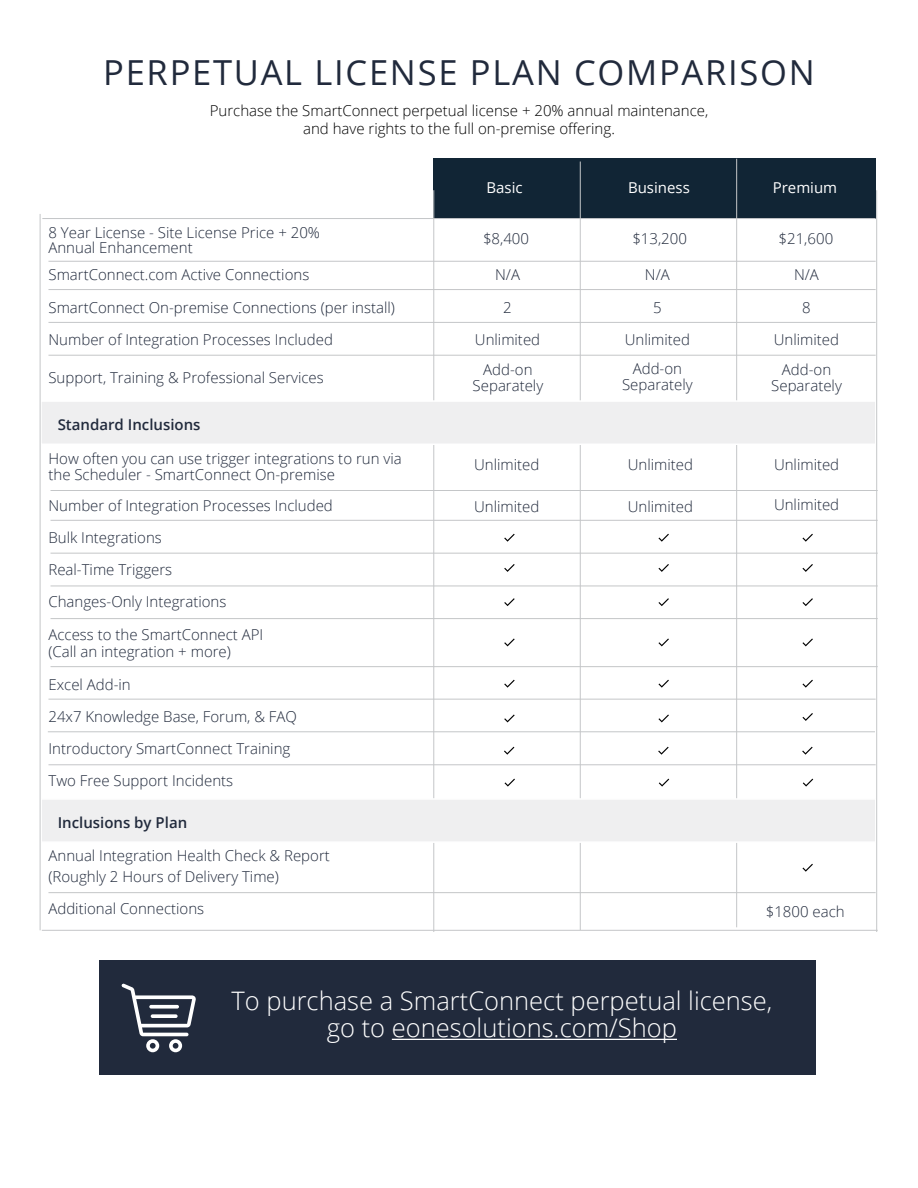
<style>
.page{position:relative;width:918px;height:1188px;background:#fff}
.page>*{position:absolute;margin:0;border:0;box-sizing:border-box;transform-origin:0 0}
.t1{font:34.5px "Open Sans";letter-spacing:.05em;color:#212a3c}
.t2{font:300 25.5px/27px "Open Sans";color:#fff;text-align:center}
.t3{font:300 15px/32.2px "Open Sans";color:#212a3c;text-align:center}
.t4{font:300 15px/18px "Open Sans";color:#000;text-align:center}
.t5{font:600 15px "Open Sans";color:#212a3c}
.t6{font:15px "Open Sans";color:#fff}
</style>
<div class="page">
<div style="left:99px;top:961px;width:717px;height:114px;background:#212a3c"></div>
<hr style="left:392px;top:1039px;width:285px;height:1px;background:#fff">
<svg style="left:121px;top:983px;width:75px;height:69px"></svg>
<div style="left:434px;top:158px;width:442px;height:60px;background:#112535"></div>
<hr style="left:48px;top:261px;width:828px;height:1px;background:#c4c6c8">
<hr style="left:48px;top:289px;width:828px;height:1px;background:#c4c6c8">
<hr style="left:48px;top:322px;width:828px;height:1px;background:#c4c6c8">
<hr style="left:48px;top:355px;width:828px;height:1px;background:#c4c6c8">
<hr style="left:580px;top:162px;width:1px;height:768px;background:#c4c6c8">
<hr style="left:434px;top:190px;width:1px;height:742px;background:#c4c6c8">
<hr style="left:42px;top:218px;width:834px;height:1px;background:#c4c6c8">
<hr style="left:736px;top:159px;width:1px;height:768px;background:#c4c6c8">
<div style="left:40px;top:400px;width:837px;height:45px;background:#efeff0;border:2px solid #fff"></div>
<svg style="left:504px;top:534px;width:11px;height:8px"></svg>
<svg style="left:658px;top:534px;width:11px;height:8px"></svg>
<svg style="left:802px;top:534px;width:11px;height:8px"></svg>
<svg style="left:504px;top:564px;width:11px;height:8px"></svg>
<svg style="left:658px;top:564px;width:11px;height:8px"></svg>
<svg style="left:802px;top:564px;width:11px;height:8px"></svg>
<svg style="left:504px;top:598px;width:11px;height:8px"></svg>
<svg style="left:658px;top:598px;width:11px;height:8px"></svg>
<svg style="left:802px;top:598px;width:11px;height:8px"></svg>
<svg style="left:504px;top:638px;width:11px;height:8px"></svg>
<svg style="left:658px;top:638px;width:11px;height:8px"></svg>
<svg style="left:802px;top:638px;width:11px;height:8px"></svg>
<svg style="left:504px;top:680px;width:11px;height:8px"></svg>
<svg style="left:658px;top:680px;width:11px;height:8px"></svg>
<svg style="left:802px;top:680px;width:11px;height:8px"></svg>
<svg style="left:504px;top:714px;width:11px;height:8px"></svg>
<svg style="left:658px;top:714px;width:11px;height:8px"></svg>
<svg style="left:802px;top:713px;width:11px;height:8px"></svg>
<div style="left:40px;top:798px;width:837px;height:45px;background:#efeff0;border:2px solid #fff"></div>
<svg style="left:802px;top:864px;width:11px;height:8px"></svg>
<hr style="left:51px;top:490px;width:827px;height:1px;background:#c4c6c8">
<hr style="left:51px;top:520px;width:827px;height:1px;background:#c4c6c8">
<hr style="left:51px;top:553px;width:827px;height:1px;background:#c4c6c8">
<hr style="left:51px;top:586px;width:827px;height:1px;background:#c4c6c8">
<hr style="left:51px;top:618px;width:827px;height:1px;background:#c4c6c8">
<hr style="left:51px;top:666px;width:827px;height:1px;background:#c4c6c8">
<hr style="left:48px;top:892px;width:828px;height:1px;background:#c4c6c8">
<hr style="left:48px;top:699px;width:828px;height:1px;background:#c4c6c8">
<hr style="left:48px;top:732px;width:827px;height:1px;background:#c4c6c8">
<svg style="left:504px;top:747px;width:10px;height:8px"></svg>
<svg style="left:658px;top:747px;width:11px;height:8px"></svg>
<svg style="left:802px;top:747px;width:11px;height:8px"></svg>
<hr style="left:42px;top:930px;width:836px;height:1px;background:#c4c6c8">
<hr style="left:40px;top:214px;width:1px;height:716px;background:#c4c6c8">
<hr style="left:876px;top:190px;width:1px;height:742px;background:#c4c6c8">
<hr style="left:48px;top:765px;width:828px;height:1px;background:#c4c6c8">
<svg style="left:505px;top:779px;width:10px;height:8px"></svg>
<svg style="left:659px;top:779px;width:10px;height:8px"></svg>
<svg style="left:803px;top:779px;width:10px;height:8px"></svg>
<h1 class="t1" style="left:103px;top:49px;width:713px">PERPETUAL LICENSE PLAN COMPARISON</h1>
<p class="t4" style="left:210px;top:101px;width:500px">Purchase the SmartConnect perpetual license + 20% annual maintenance, and have rights to the full on-premise offering.</p>
<p class="t3" style="left:48px;top:224px;width:273px;line-height:15.6px;text-align:left">8 Year License - Site License Price + 20%<br>Annual Enhancement</p>
<p class="t3" style="left:49px;top:258px;width:348px;text-align:left">SmartConnect.com Active Connections<br>SmartConnect On-premise Connections (per install)<br>Number of Integration Processes Included</p>
<p class="t6" style="left:486px;top:178px;width:38px">Basic</p>
<p class="t6" style="left:628px;top:177px;width:63px">Business</p>
<p class="t6" style="left:773px;top:177px;width:66px">Premium</p>
<p class="t3" style="left:483px;top:222px;width:48px">$8,400</p>
<p class="t3" style="left:632px;top:222px;width:56px">$13,200</p>
<p class="t3" style="left:779px;top:222px;width:56px">$21,600</p>
<p class="t3" style="left:475px;top:258px;width:67px">N/A<br>2<br>Unlimited</p>
<p class="t3" style="left:774px;top:258px;width:67px">N/A<br>8<br>Unlimited</p>
<p class="t3" style="left:625px;top:258px;width:67px">N/A<br>5<br>Unlimited</p>
<p class="t3" style="left:48px;top:361px;width:277px">Support, Training &amp; Professional Services</p>
<p class="t3" style="left:473px;top:362px;width:72px;line-height:15.6px">Add-on<br>Separately</p>
<p class="t3" style="left:622px;top:361px;width:72px;line-height:15.6px">Add-on<br>Separately</p>
<p class="t3" style="left:771px;top:362px;width:72px;line-height:15.6px">Add-on<br>Separately</p>
<p class="t5" style="left:58px;top:414px;width:144px">Standard Inclusions</p>
<p class="t3" style="left:48px;top:451px;width:355px;line-height:15.6px;text-align:left">How often you can use trigger integrations to run via the Scheduler - SmartConnect On-premise</p>
<p class="t3" style="left:48px;top:489px;width:286px;text-align:left">Number of Integration Processes Included<br>Bulk Integrations<br>Real-Time Triggers<br>Changes-Only Integrations<br>Access to the SmartConnect API</p>
<p class="t3" style="left:48px;top:635px;width:250px;text-align:left">(Call an integration + more)<br>Excel Add-in<br>24x7 Knowledge Base, Forum, &amp; FAQ<br>Introductory SmartConnect Training<br>Two Free Support Incidents</p>
<p class="t5" style="left:58px;top:812px;width:131px">Inclusions by Plan</p>
<p class="t3" style="left:48px;top:839px;width:283px">Annual Integration Health Check &amp; Report</p>
<p class="t3" style="left:48px;top:860px;width:232px;text-align:left">(Roughly 2 Hours of Delivery Time)<br>Additional Connections</p>
<p class="t3" style="left:474px;top:448px;width:67px">Unlimited</p>
<p class="t3" style="left:628px;top:448px;width:67px">Unlimited</p>
<p class="t3" style="left:774px;top:448px;width:67px">Unlimited</p>
<p class="t3" style="left:474px;top:490px;width:67px">Unlimited</p>
<p class="t3" style="left:628px;top:490px;width:67px">Unlimited</p>
<p class="t3" style="left:774px;top:488px;width:67px">Unlimited</p>
<p class="t3" style="left:766px;top:895px;width:80px">$1800 each</p>
<h2 class="t2" style="left:232px;top:987px;width:542px">To purchase a SmartConnect perpetual license, go to eonesolutions.com/Shop</h2>
</div>
